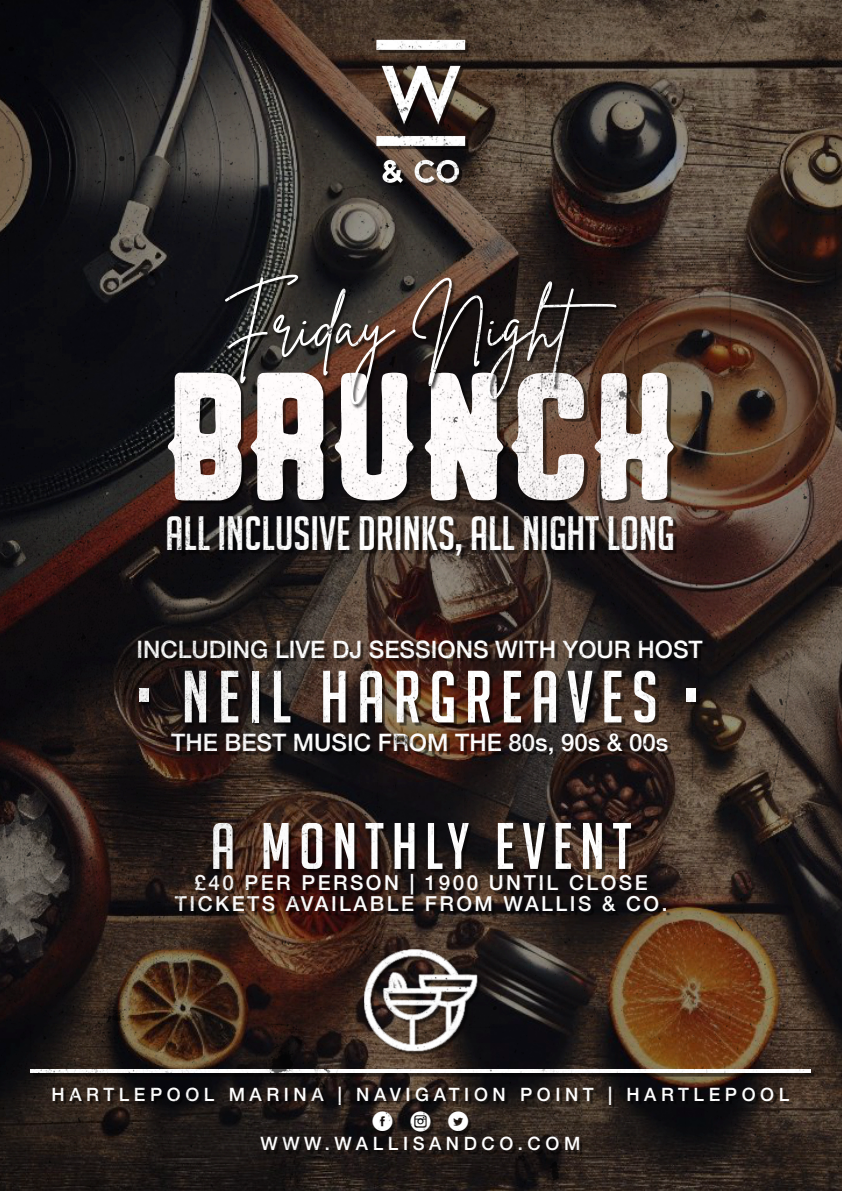
<style>
.page{position:relative;width:842px;height:1191px;background:#fff}
.page>*{position:absolute;margin:0;border:0;box-sizing:border-box;transform-origin:0 0}
.t1{font:182.6px "MACHO";color:#fffcfc}
.t2{font:72px "Big Noodle Titling";letter-spacing:.12em;color:#fff}
.t3{font:66.8px "Brittany Signature";color:#fff}
.t4{font:64px "Big Noodle Titling";letter-spacing:.12em;color:#fff}
.t5{font:47px "Big Noodle Titling";color:#fff}
.t6{font:30.6px "socialtype";color:#fff}
.t7{font:500 24px "Helvetica Neue";color:#fff}
.t8{font:500 20.6px/21.2px "Helvetica Neue";letter-spacing:.12em;color:#fff;text-align:center}
.t9{font:500 18.3px "Helvetica Neue";letter-spacing:.25em;color:#fff}
</style>
<div class="page">
<img style="left:0;top:0;width:842px;height:1191px">
<img style="left:178px;top:825px;width:492px;height:90px">
<img style="left:170px;top:519px;width:507px;height:40px">
<img style="left:365px;top:950px;width:115px;height:104px">
<img style="left:56px;top:1089px;width:737px;height:65px">
<img style="left:33px;top:1072px;width:782px;height:4px">
<hr style="left:31px;top:1069px;width:780px;height:4px;background:#fff">
<img style="left:170px;top:375px;width:507px;height:129px">
<img style="left:313px;top:0;width:216px;height:216px">
<img style="left:225px;top:274px;width:397px;height:136px">
<img style="left:141px;top:643px;width:565px;height:116px">
<h3 class="t3" style="left:222px;top:281px;width:414px">Friday Night</h3>
<h1 class="t1" style="left:163px;top:372px;width:517px">BRUNCH</h1>
<h3 class="t5" style="left:165px;top:516px;width:511px">ALL INCLUSIVE DRINKS, ALL NIGHT LONG</h3>
<p class="t7" style="left:137px;top:635px;width:568px">INCLUDING LIVE DJ SESSIONS WITH YOUR HOST</p>
<h2 class="t2" style="left:139px;top:671px;width:563px">• NEIL HARGREAVES •</h2>
<p class="t7" style="left:171px;top:728px;width:499px">THE BEST MUSIC FROM THE 80s, 90s &amp; 00s</p>
<h3 class="t4" style="left:211px;top:823px;width:422px">A MONTHLY EVENT</h3>
<p class="t8" style="left:175px;top:871px;width:494px">£40 PER PERSON | 1900 UNTIL CLOSE<br>TICKETS AVAILABLE FROM WALLIS &amp; CO.</p>
<p class="t9" style="left:52px;top:1083px;width:739px">HARTLEPOOL MARINA | NAVIGATION POINT | HARTLEPOOL</p>
<p class="t6" style="left:370px;top:1108px;width:102px">BVA</p>
<p class="t9" style="left:260px;top:1132px;width:321px">WWW.WALLISANDCO.COM</p>
</div>
